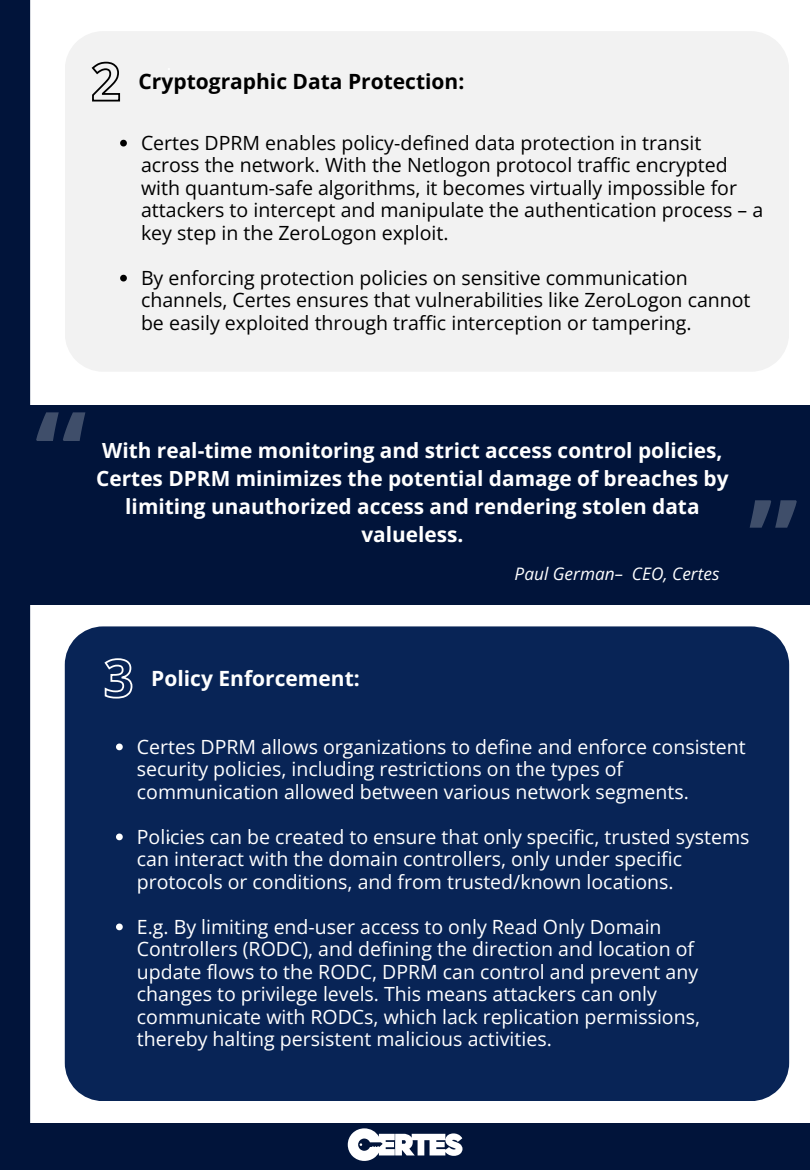
<style>
.page{position:relative;width:810px;height:1170px;background:#fff}
.page>*{position:absolute;margin:0;border:0;box-sizing:border-box;transform-origin:0 0}
.t1{font:700 117px "Open Sans";color:#fff}
.t2{font:700 112.05px "Open Sans";color:#fff}
.t3{font:700 21px "Open Sans";color:#000}
.t4{font:700 21px "Open Sans";color:#fff}
.t5{font:700 20.85px/28.2px "Open Sans";color:#fff;text-align:center}
.t6{font:19.5px/22.5px "Open Sans";color:#fff}
.t7{font:19.5px/22.5px "Open Sans";color:#000}
.t8{font:17.4px "Open Sans";color:#fff}
.t9{font:italic 17.25px "Open Sans";color:#fff}
</style>
<div class="page">
<div style="left:0;top:1123px;width:810px;height:47px;background:#01143a"></div>
<svg style="left:348px;top:1128px;width:115px;height:33px"></svg>
<div style="left:65px;top:626px;width:724px;height:475px;background:#082456"></div>
<div style="left:65px;top:31px;width:724px;height:340px;background:#f2f2f2"></div>
<svg style="left:116px;top:744px;width:7px;height:6px"></svg>
<svg style="left:116px;top:834px;width:7px;height:6px"></svg>
<svg style="left:116px;top:924px;width:7px;height:6px"></svg>
<svg style="left:103px;top:657px;width:30px;height:43px"></svg>
<svg style="left:120px;top:140px;width:7px;height:7px"></svg>
<svg style="left:120px;top:275px;width:7px;height:7px"></svg>
<svg style="left:90px;top:61px;width:31px;height:41px"></svg>
<div style="left:62px;top:405px;width:748px;height:200px;background:#01143a"></div>
<svg style="left:0;top:0;width:62px;height:1123px;fill:#01143a"></svg>
<p class="t3" style="left:139px;top:67px;width:327px">Cryptographic Data Protection:</p>
<p class="t7" style="left:141px;top:131px;width:624px">Certes DPRM enables policy-defined data protection in transit across the network. With the Netlogon protocol traffic encrypted with quantum-safe algorithms, it becomes virtually impossible for attackers to intercept and manipulate the authentication process – a key step in the ZeroLogon exploit.</p>
<p class="t7" style="left:141px;top:266px;width:611px">By enforcing protection policies on sensitive communication channels, Certes ensures that vulnerabilities like ZeroLogon cannot be easily exploited through traffic interception or tampering.</p>
<h1 class="t1" style="left:35px;top:371px;width:53px">“</h1>
<p class="t5" style="left:96px;top:436px;width:634px">With real-time monitoring and strict access control policies, Certes DPRM minimizes the potential damage of breaches by limiting unauthorized access and rendering stolen data valueless.</p>
<p class="t9" style="left:515px;top:561px;width:206px">Paul German– CEO, Certes</p>
<h2 class="t2" style="left:748px;top:461px;width:51px">”</h2>
<p class="t4" style="left:151px;top:663px;width:210px">Policy Enforcement:</p>
<p class="t6" style="left:137px;top:735px;width:610px">Certes DPRM allows organizations to define and enforce consistent security policies, including restrictions on the types of communication allowed between various network segments.</p>
<p class="t6" style="left:137px;top:825px;width:614px">Policies can be created to ensure that only specific, trusted systems can interact with the domain controllers, only under specific protocols or conditions, and from trusted/known locations.</p>
<h1 class="t6" style="left:137px;top:915px;width:565px">E.g. By limiting end-user access to only Read Only Domain Controllers (RODC), and defining the direction and location of update flows to the RODC, DPRM can control and prevent any changes to privilege levels. This means attackers can only communicate with RODCs, which lack replication permissions, thereby halting persistent malicious activities.</h1>
<p class="t8" style="left:167px;top:823px;width:6px">.</p>
</div>
